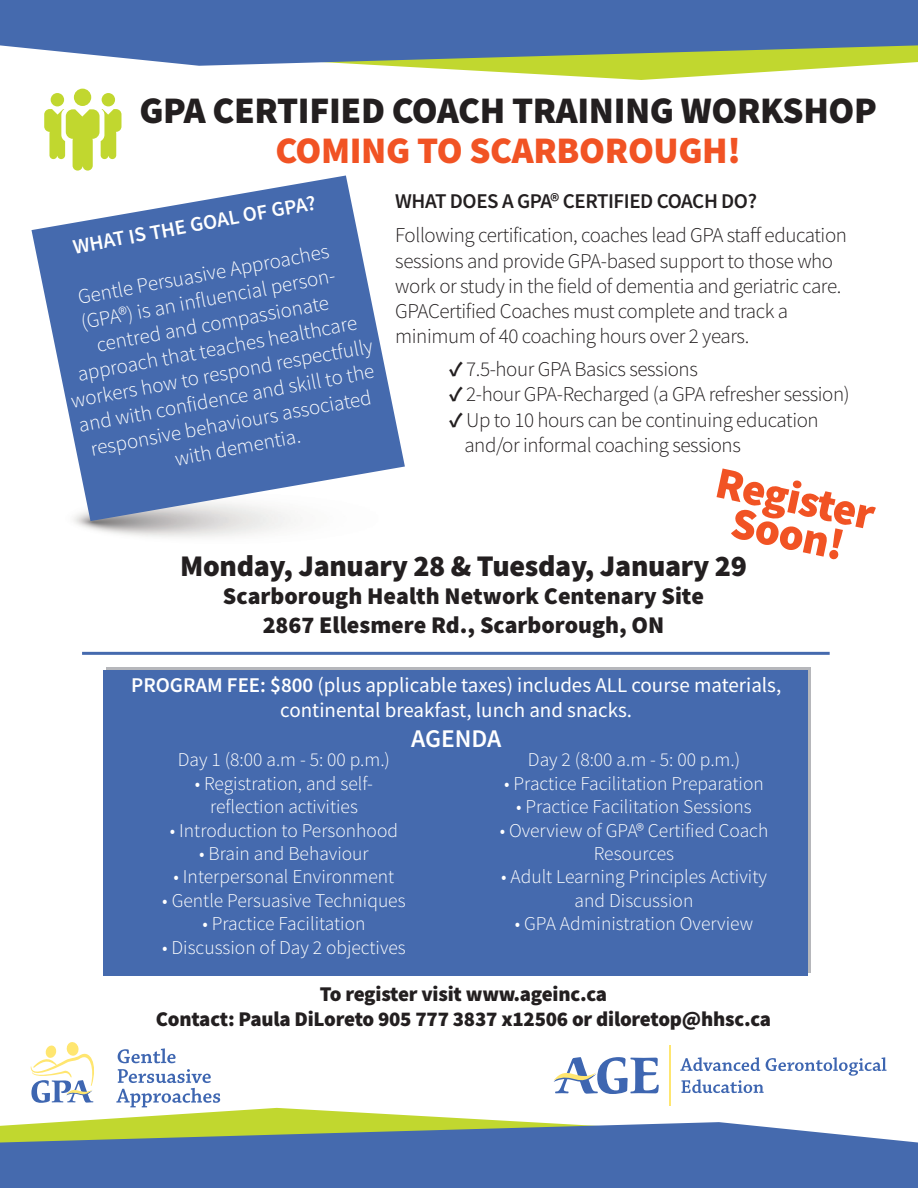
<style>
.page{position:relative;width:918px;height:1188px;background:#fff}
.page>*{position:absolute;margin:0;border:0;box-sizing:border-box;transform-origin:0 0}
.t1{font:900 45px "Source Sans Pro";color:#f15324}
.t2{font:900 37.5px "Source Sans Pro";letter-spacing:-.01em;color:#231f20}
.t3{font:900 37.5px "Source Sans Pro";letter-spacing:-.01em;color:#f15324}
.t4{font:900 30px "Source Sans Pro";letter-spacing:-.01em;color:#231f20}
.t5{font:600 25.5px "Source Sans Pro";color:#fff}
.t6{font:900 24px/28.8px "Source Sans Pro";color:#231f20;text-align:center}
.t7{font:300 21px/25.2px "Source Sans Pro";letter-spacing:-.02em;color:#231f20}
.t8{font:300 21px/25.2px "Source Sans Pro";color:#fff}
.t9{font:21px "Source Sans Pro";color:#fff}
.t10{font:900 21px "Source Sans Pro";letter-spacing:-.01em;color:#231f20}
.t11{font:600 21px "Source Sans Pro";letter-spacing:-.02em;color:#231f20}
.t12{font:600 21px "Source Sans Pro";color:#fff}
.t13{font:300 19.5px "Source Sans Pro";color:#fff}
.s1{font-weight:700}
.s2{font-weight:600}
</style>
<div class="page">
<svg style="left:60px;top:1108px;width:467px;height:14px"></svg>
<svg style="left:0;top:1122px;width:918px;height:66px;background:#5a7ca2"></svg>
<svg style="left:393px;top:66px;width:463px;height:14px"></svg>
<svg style="left:0;top:0;width:918px;height:66px;background:#5b7ca2"></svg>
<svg style="left:118px;top:1048px;width:58px;height:15px"></svg>
<svg style="left:116px;top:1069px;width:104px;height:38px"></svg>
<svg style="left:31px;top:1042px;width:63px;height:61px"></svg>
<svg style="left:680px;top:1057px;width:206px;height:36px"></svg>
<hr style="left:669px;top:1046px;width:2px;height:60px;background:#ffe670">
<svg style="left:554px;top:1057px;width:105px;height:37px"></svg>
<div style="left:74px;top:89px;width:17px;height:17px;background:#c1d72f;border-radius:50%"></div>
<div style="left:102px;top:93px;width:13px;height:13px;background:#c1d72f;border-radius:50%"></div>
<div style="left:51px;top:93px;width:13px;height:13px;background:#c1d72f;border-radius:50%"></div>
<svg style="left:44px;top:109px;width:77px;height:62px"></svg>
<svg style="left:31px;top:176px;width:374px;height:345px;fill:#456aae"></svg>
<hr style="left:82px;top:652px;width:748px;height:3px;background:#456aae">
<div style="left:103px;top:670px;width:705px;height:306px;background:#456aae"></div>
<p class="t2" style="left:139px;top:84px;width:739px">GPA CERTIFIED COACH TRAINING WORKSHOP</p>
<p class="t3" style="left:275px;top:125px;width:467px">COMING TO SCARBOROUGH!</p>
<p class="t12" style="left:71px;top:232px;width:248px;rotate:-10deg">WHAT IS THE GOAL OF GPA?</p>
<p class="t11" style="left:395px;top:187px;width:363px">WHAT DOES A GPA® CERTIFIED COACH DO?</p>
<p class="t7" style="left:395px;top:223px;width:453px">Following certification, coaches lead GPA staff education</p>
<p class="t7" style="left:395px;top:248px;width:448px">sessions and provide GPA-based support to those who work or study in the field of dementia and geriatric care.</p>
<p class="t7" style="left:395px;top:299px;width:394px">GPACertified Coaches must complete and track a</p>
<p class="t7" style="left:395px;top:324px;width:355px">minimum of 40 coaching hours over 2 years.</p>
<p class="t7" style="left:449px;top:357px;width:250px"><span class="s1">✓</span> 7.5-hour GPA Basics sessions</p>
<p class="t7" style="left:449px;top:382px;width:402px"><span class="s1">✓</span> 2-hour GPA-Recharged (a GPA refresher session)</p>
<p class="t7" style="left:464px;top:407px;width:356px;text-indent:-15px"><span class="s1">✓</span> Up to 10 hours can be continuing education and/or informal coaching sessions</p>
<p class="t8" style="left:76px;top:284px;width:257px;rotate:-10deg">Gentle Persuasive Approaches</p>
<p class="t8" style="left:79px;top:309px;width:264px;rotate:-10deg">(GPA®) is an influencial person-</p>
<p class="t8" style="left:94px;top:332px;width:237px;rotate:-10deg">centred and compassionate</p>
<p class="t8" style="left:75px;top:361px;width:285px;rotate:-10deg">approach that teaches healthcare</p>
<p class="t8" style="left:69px;top:387px;width:308px;rotate:-10deg">workers how to respond respectfully and with confidence and skill to the</p>
<p class="t8" style="left:89px;top:435px;width:286px;rotate:-10deg">responsive behaviours associated</p>
<p class="t8" style="left:173px;top:446px;width:129px;rotate:-10deg">with dementia.</p>
<p class="t1" style="left:723px;top:451px;width:163px;rotate:12deg">Register</p>
<p class="t1" style="left:738px;top:491px;width:116px;rotate:12deg">Soon!</p>
<p class="t4" style="left:180px;top:545px;width:568px">Monday, January 28 &amp; Tuesday, January 29</p>
<p class="t6" style="left:223px;top:582px;width:483px">Scarborough Health Network Centenary Site<br>2867 Ellesmere Rd., Scarborough, ON</p>
<p class="t9" style="left:131px;top:672px;width:652px"><span class="s2">PROGRAM FEE: $800</span> (plus applicable taxes) includes ALL course materials,</p>
<p class="t9" style="left:280px;top:697px;width:353px">continental breakfast, lunch and snacks.</p>
<p class="t5" style="left:411px;top:722px;width:92px">AGENDA</p>
<p class="t13" style="left:178px;top:748px;width:214px">Day 1 (8:00 a.m - 5: 00 p.m.)</p>
<p class="t13" style="left:195px;top:771px;width:180px">• Registration, and self-</p>
<p class="t13" style="left:210px;top:795px;width:149px">reflection activities</p>
<p class="t13" style="left:170px;top:818px;width:230px">• Introduction to Personhood</p>
<p class="t13" style="left:199px;top:841px;width:171px">• Brain and Behaviour</p>
<p class="t13" style="left:174px;top:865px;width:222px">• Interpersonal Environment</p>
<p class="t13" style="left:162px;top:888px;width:245px">• Gentle Persuasive Techniques</p>
<p class="t13" style="left:202px;top:912px;width:165px">• Practice Facilitation</p>
<p class="t13" style="left:162px;top:935px;width:245px">• Discussion of Day 2 objectives</p>
<p class="t13" style="left:528px;top:748px;width:214px">Day 2 (8:00 a.m - 5: 00 p.m.)</p>
<p class="t13" style="left:504px;top:771px;width:261px">• Practice Facilitation Preparation</p>
<p class="t13" style="left:516px;top:795px;width:237px">• Practice Facilitation Sessions</p>
<p class="t13" style="left:500px;top:818px;width:270px">• Overview of GPA® Certified Coach</p>
<p class="t13" style="left:594px;top:841px;width:82px">Resources</p>
<p class="t13" style="left:501px;top:865px;width:267px">• Adult Learning Principles Activity</p>
<p class="t13" style="left:575px;top:888px;width:120px">and Discussion</p>
<p class="t13" style="left:515px;top:912px;width:240px">• GPA Administration Overview</p>
<p class="t10" style="left:320px;top:979px;width:289px">To register visit www.ageinc.ca</p>
<p class="t10" style="left:156px;top:1005px;width:617px">Contact: Paula DiLoreto 905 777 3837 x12506 or diloretop@hhsc.ca</p>
</div>
